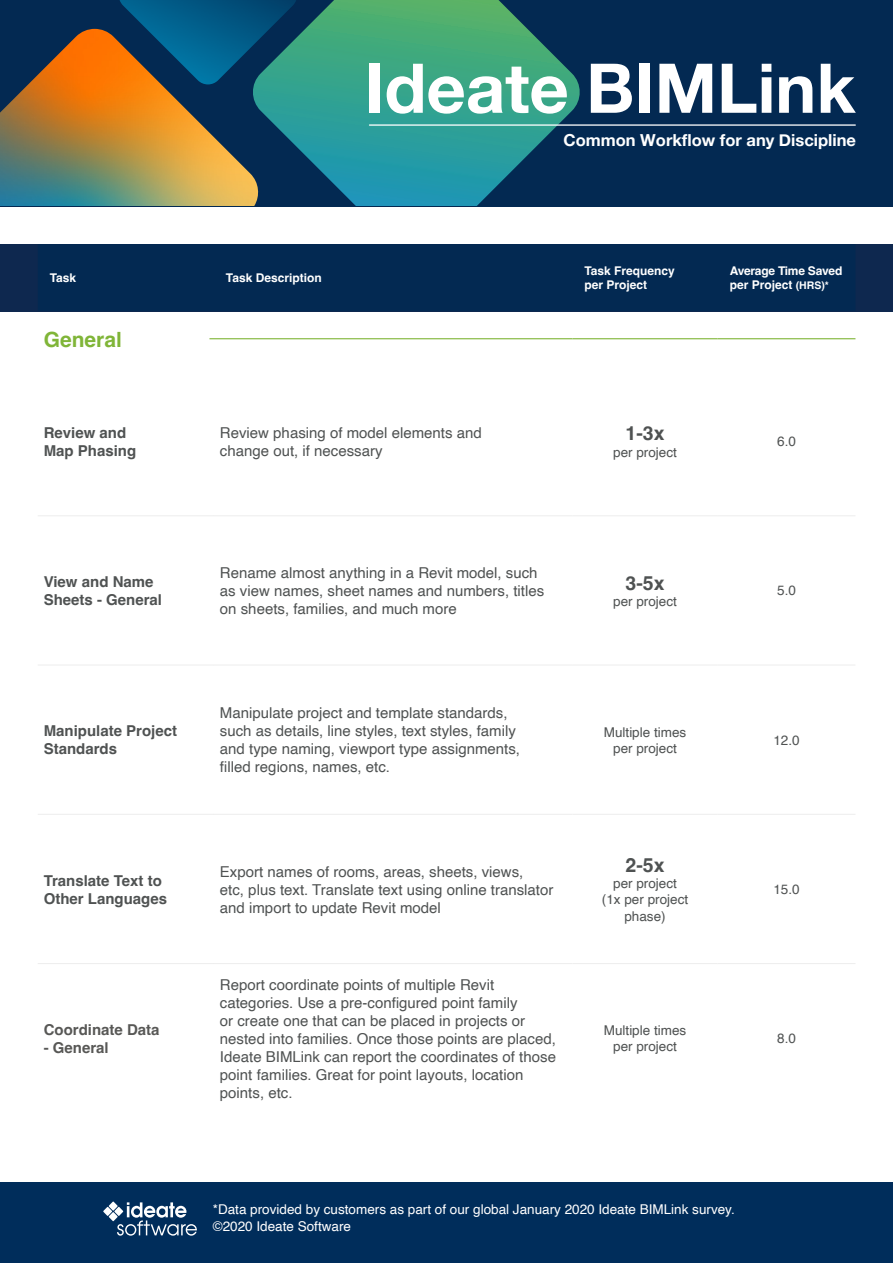
<style>
.page{position:relative;width:893px;height:1263px;background:#fff}
.page>*{position:absolute;margin:0;border:0;box-sizing:border-box;transform-origin:0 0}
.t1{font:700 21px "Helvetica";color:#80b538}
.t2{font:700 19.5px "Helvetica";color:#4f5252}
.t3{font:700 16.5px "Helvetica Neue";color:#fff}
.t4{font:15px/18px "Helvetica";color:#4f5252}
.t5{font:700 15px/18px "Helvetica";color:#4f5252}
.t6{font:700 15px "Helvetica";color:#585856}
.t7{font:13.5px/16.2px "Helvetica";color:#4f5252;text-align:center}
.t8{font:13.5px "Helvetica";color:#fff}
.t9{font:700 12px/14.4px "Helvetica";color:#fff}
.t10{font:700 12px/14.4px "Helvetica";letter-spacing:-.02em;color:#fff}
.s1{font-size:10.5px}
</style>
<div class="page">
<div style="left:0;top:244px;width:893px;height:67px;background:#0e284f"></div>
<div style="left:0;top:1182px;width:893px;height:81px;background:#002d5b"></div>
<svg style="left:103px;top:1207px;width:9px;height:9px"></svg>
<svg style="left:109px;top:1201px;width:88px;height:35px"></svg>
<div style="left:38px;top:244px;width:817px;height:67px;background:#032952"></div>
<hr style="left:38px;top:515px;width:176px;height:1px;background:#ededed">
<hr style="left:214px;top:515px;width:358px;height:1px;background:#ededed">
<hr style="left:572px;top:515px;width:146px;height:1px;background:#ededed">
<hr style="left:718px;top:515px;width:137px;height:1px;background:#ededed">
<hr style="left:38px;top:963px;width:176px;height:1px;background:#ededed">
<hr style="left:214px;top:963px;width:358px;height:1px;background:#ededed">
<hr style="left:572px;top:963px;width:146px;height:1px;background:#ededed">
<hr style="left:718px;top:963px;width:137px;height:1px;background:#ededed">
<hr style="left:38px;top:814px;width:176px;height:1px;background:#ededed">
<hr style="left:214px;top:814px;width:358px;height:1px;background:#ededed">
<hr style="left:572px;top:814px;width:146px;height:1px;background:#ededed">
<hr style="left:718px;top:814px;width:137px;height:1px;background:#ededed">
<hr style="left:209px;top:338px;width:363px;height:1px;background:#80b538">
<hr style="left:572px;top:338px;width:146px;height:1px;background:#80b538">
<hr style="left:718px;top:338px;width:137px;height:1px;background:#80b538">
<hr style="left:38px;top:665px;width:176px;height:1px;background:#ededed">
<hr style="left:214px;top:665px;width:358px;height:1px;background:#ededed">
<hr style="left:572px;top:665px;width:146px;height:1px;background:#ededed">
<hr style="left:718px;top:665px;width:137px;height:1px;background:#ededed">
<div style="left:0;top:0;width:893px;height:206px;background:#032952"></div>
<svg style="left:260px;top:0;width:320px;height:206px"></svg>
<img style="left:0;top:29px;width:260px;height:177px">
<img style="left:120px;top:0;width:176px;height:84px">
<div style="left:369px;top:64px;width:11px;height:49px;background:#fff"></div>
<svg style="left:387px;top:64px;width:180px;height:50px;background:#92cdbb"></svg>
<svg style="left:591px;top:64px;width:41px;height:49px"></svg>
<div style="left:639px;top:64px;width:11px;height:49px;background:#fff"></div>
<svg style="left:659px;top:64px;width:53px;height:49px"></svg>
<svg style="left:722px;top:64px;width:34px;height:49px"></svg>
<svg style="left:762px;top:64px;width:9px;height:49px"></svg>
<svg style="left:779px;top:76px;width:33px;height:37px"></svg>
<svg style="left:821px;top:64px;width:35px;height:49px"></svg>
<hr style="left:369px;top:124px;width:487px;height:2px;background:#fff">
<p class="t3" style="left:563px;top:127px;width:294px">Common Workflow for any Discipline</p>
<p class="t9" style="left:50px;top:272px;width:28px">Task</p>
<p class="t9" style="left:226px;top:272px;width:97px">Task Description</p>
<p class="t9" style="left:584px;top:265px;width:92px">Task Frequency per Project</p>
<p class="t10" style="left:730px;top:265px;width:114px">Average Time Saved per Project <span class="s1">(HRS)*</span></p>
<p class="t1" style="left:44px;top:326px;width:80px">General</p>
<p class="t5" style="left:44px;top:425px;width:94px">Review and<br>Map Phasing</p>
<p class="t4" style="left:220px;top:424px;width:263px">Review phasing of model elements and change out, if necessary</p>
<p class="t2" style="left:626px;top:422px;width:41px">1-3x</p>
<p class="t7" style="left:613px;top:444px;width:65px">per project</p>
<p class="t5" style="left:44px;top:574px;width:120px">View and Name<br>Sheets - General</p>
<p class="t4" style="left:220px;top:564px;width:326px">Rename almost anything in a Revit model, such as view names, sheet names and numbers, titles on sheets, families, and much more</p>
<p class="t2" style="left:626px;top:571px;width:41px">3-5x</p>
<p class="t7" style="left:613px;top:593px;width:65px">per project</p>
<p class="t7" style="left:777px;top:434px;width:20px">6.0</p>
<p class="t7" style="left:777px;top:583px;width:20px">5.0</p>
<p class="t5" style="left:44px;top:724px;width:135px">Manipulate Project<br>Standards</p>
<p class="t4" style="left:220px;top:704px;width:302px">Manipulate project and template standards, such as details, line styles, text styles, family and type naming, viewport type assignments,</p>
<p class="t4" style="left:220px;top:758px;width:172px">filled regions, names, etc.</p>
<p class="t5" style="left:44px;top:873px;width:125px">Translate Text to<br>Other Languages</p>
<p class="t4" style="left:220px;top:863px;width:335px">Export names of rooms, areas, sheets, views,<br>etc, plus text. Translate text using online translator and import to update Revit model</p>
<p class="t6" style="left:44px;top:1020px;width:117px">Coordinate Data</p>
<p class="t6" style="left:44px;top:1038px;width:67px">- General</p>
<p class="t4" style="left:220px;top:976px;width:338px">Report coordinate points of multiple Revit categories. Use a pre-configured point family<br>or create one that can be placed in projects or nested into families. Once those points are placed, Ideate BIMLink can report the coordinates of those point families. Great for point layouts, location points, etc.</p>
<p class="t7" style="left:604px;top:724px;width:84px">Multiple times per project</p>
<p class="t7" style="left:773px;top:732px;width:28px">12.0</p>
<p class="t2" style="left:626px;top:853px;width:41px">2-5x</p>
<p class="t7" style="left:602px;top:876px;width:88px">per project<br>(1x per project</p>
<p class="t7" style="left:624px;top:908px;width:43px">phase)</p>
<p class="t7" style="left:773px;top:881px;width:28px">15.0</p>
<p class="t7" style="left:604px;top:1023px;width:84px">Multiple times per project</p>
<p class="t7" style="left:777px;top:1031px;width:20px">8.0</p>
<p class="t8" style="left:213px;top:1199px;width:524px">*Data provided by customers as part of our global January 2020 Ideate BIMLink survey.</p>
<p class="t8" style="left:213px;top:1216px;width:140px">©2020 Ideate Software</p>
</div>
